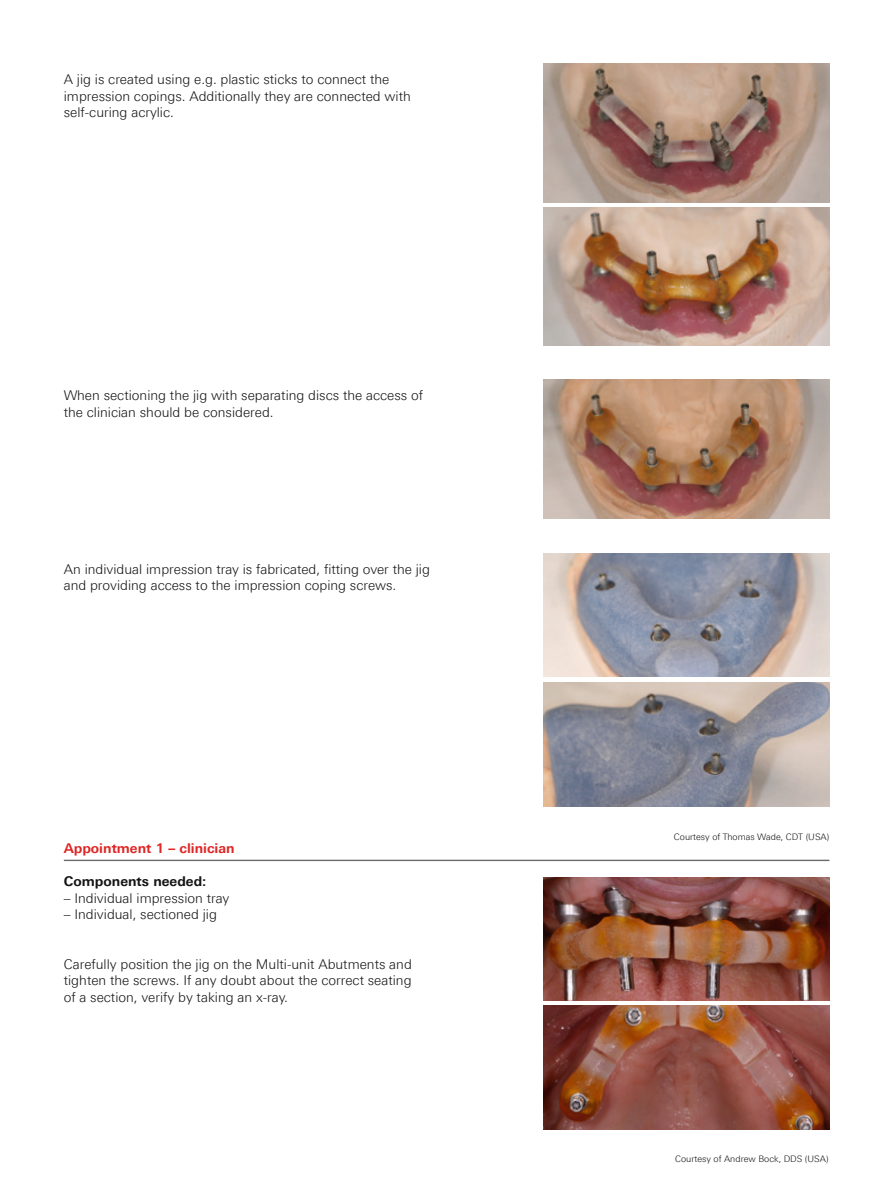
<style>
.page{position:relative;width:893px;height:1191px;background:#fff}
.page>*{position:absolute;margin:0;border:0;box-sizing:border-box;transform-origin:0 0}
.t1{font:300 13.5px/16.5px "Linotype Univers 330";color:#131413}
.t2{font:700 13.5px "Linotype Univers 630";color:#de2625}
.t3{font:700 13.5px "Linotype Univers 630";color:#131413}
.t4{font:300 9px "Linotype Univers 330";color:#131413}
</style>
<div class="page">
<img style="left:543px;top:64px;width:286px;height:138px">
<img style="left:543px;top:553px;width:286px;height:123px">
<img style="left:543px;top:877px;width:286px;height:123px">
<img style="left:543px;top:380px;width:286px;height:138px">
<img style="left:543px;top:207px;width:286px;height:138px">
<img style="left:543px;top:683px;width:286px;height:123px">
<img style="left:543px;top:1006px;width:286px;height:123px">
<hr style="left:64px;top:859px;width:765px;height:1px;background:#686867">
<hr style="left:64px;top:860px;width:765px;height:1px;background:#686867">
<p class="t1" style="left:64px;top:73px;width:349px">A jig is created using e.g. plastic sticks to connect the impression copings. Additionally they are connected with self-curing acrylic.</p>
<p class="t1" style="left:64px;top:389px;width:361px">When sectioning the jig with separating discs the access of the clinician should be considered.</p>
<p class="t1" style="left:64px;top:562px;width:368px">An individual impression tray is fabricated, fitting over the jig and providing access to the impression coping screws.</p>
<p class="t2" style="left:64px;top:843px;width:172px">Appointment 1 – clinician</p>
<p class="t3" style="left:64px;top:876px;width:144px">Components needed:</p>
<p class="t1" style="left:64px;top:891px;width:167px">– Individual impression tray</p>
<p class="t1" style="left:64px;top:907px;width:155px">– Individual, sectioned jig</p>
<p class="t1" style="left:64px;top:957px;width:350px;text-align:justify">Carefully position the jig on the Multi-unit Abutments and tighten the screws. If any doubt about the correct seating of a section, verify by taking an x-ray.</p>
<p class="t4" style="left:674px;top:833px;width:157px">Courtesy of Thomas Wade, CDT (USA)</p>
<p class="t4" style="left:675px;top:1155px;width:155px">Courtesy of Andrew Bock, DDS (USA)</p>
</div>
